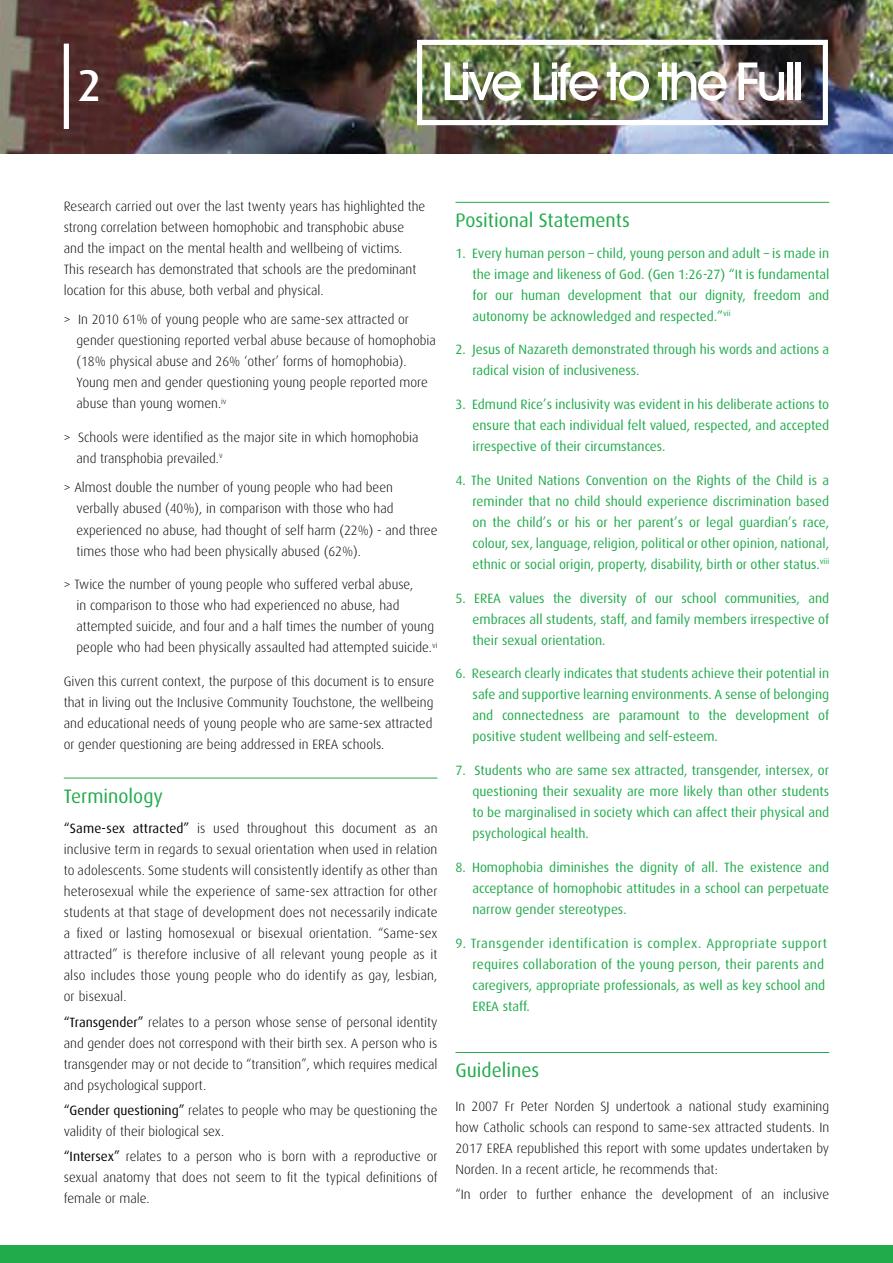
<style>
.page{position:relative;width:893px;height:1263px;background:#fff}
.page>*{position:absolute;margin:0;border:0;box-sizing:border-box;transform-origin:0 0}
.t1{font:500 50.85px "Avant Garde";letter-spacing:-.07em;color:#fff}
.t2{font:500 44.55px "Dax";color:#fff}
.t3{font:19.5px "Dax";color:#21ab4b}
.t4{font:300 13.5px/21px "Dax";color:#000}
.t5{font:13.5px/21px "Dax";color:#21ab4b;text-align:justify}
.s1{font-weight:400}
</style>
<div class="page">
<hr style="left:64px;top:778px;width:373px;height:1px;background:#21ab4b">
<hr style="left:455px;top:202px;width:374px;height:1px;background:#21ab4b">
<hr style="left:455px;top:1052px;width:374px;height:1px;background:#21ab4b">
<div style="left:0;top:1246px;width:893px;height:17px;background:#21ab4b"></div>
<img style="left:0;top:0;width:893px;height:153px">
<div style="left:417px;top:40px;width:411px;height:85px;border:5px solid #fff"></div>
<div style="left:64px;top:44px;width:5px;height:85px;background:#fff"></div>
<h2 class="t2" style="left:78px;top:60px;width:26px">2</h2>
<h1 class="t1" style="left:441px;top:50px;width:365px">Live Life to the Full</h1>
<p class="t4" style="left:64px;top:196px;width:363px">Research carried out over the last twenty years has highlighted the strong correlation between homophobic and transphobic abuse and the impact on the mental health and wellbeing of victims.<br>This research has demonstrated that schools are the predominant location for this abuse, both verbal and physical.</p>
<p class="t4" style="left:77px;top:309px;width:361px;text-indent:-13px">&gt; In 2010 61% of young people who are same-sex attracted or gender questioning reported verbal abuse because of homophobia (18% physical abuse and 26% ‘other’ forms of homophobia).<br>Young men and gender questioning young people reported more abuse than young women.<sup>iv</sup></p>
<p class="t4" style="left:77px;top:427px;width:343px;text-indent:-13px">&gt; Schools were identified as the major site in which homophobia and transphobia prevailed.<sup>v</sup></p>
<p class="t4" style="left:77px;top:477px;width:362px;text-indent:-13px">&gt; Almost double the number of young people who had been verbally abused (40%), in comparison with those who had experienced no abuse, had thought of self harm (22%) - and three times those who had been physically abused (62%).</p>
<p class="t4" style="left:77px;top:574px;width:362px;text-indent:-13px">&gt; Twice the number of young people who suffered verbal abuse,<br>in comparison to those who had experienced no abuse, had attempted suicide, and four and a half times the number of young people who had been physically assaulted had attempted suicide.<sup>vi</sup></p>
<p class="t4" style="left:64px;top:671px;width:372px">Given this current context, the purpose of this document is to ensure that in living out the Inclusive Community Touchstone, the wellbeing and educational needs of young people who are same-sex attracted or gender questioning are being addressed in EREA schools.</p>
<h3 class="t3" style="left:64px;top:785px;width:101px">Terminology</h3>
<p class="t4" style="left:64px;top:818px;width:375px;text-align:justify"><span class="s1">“Same-sex attracted”</span> is used throughout this document as an inclusive term in regards to sexual orientation when used in relation to adolescents. Some students will consistently identify as other than heterosexual while the experience of same-sex attraction for other students at that stage of development does not necessarily indicate a fixed or lasting homosexual or bisexual orientation. “Same-sex attracted” is therefore inclusive of all relevant young people as it also includes those young people who do identify as gay, lesbian, or bisexual.</p>
<p class="t4" style="left:64px;top:1011px;width:375px;text-align:justify"><span class="s1">“Transgender”</span> relates to a person whose sense of personal identity and gender does not correspond with their birth sex. A person who is transgender may or not decide to “transition”, which requires medical and psychological support.</p>
<p class="t4" style="left:64px;top:1100px;width:375px"><span class="s1">“Gender questioning”</span> relates to people who may be questioning the validity of their biological sex.</p>
<p class="t4" style="left:64px;top:1146px;width:375px;text-align:justify"><span class="s1">“Intersex”</span> relates to a person who is born with a reproductive or sexual anatomy that does not seem to fit the typical definitions of female or male.</p>
<h3 class="t3" style="left:455px;top:210px;width:176px">Positional Statements</h3>
<p class="t5" style="left:472px;top:242px;width:358px;text-indent:-17px">1. Every human person – child, young person and adult – is made in the image and likeness of God. (Gen 1:26-27) “It is fundamental for our human development that our dignity, freedom and autonomy be acknowledged and respected.”<sup>vii</sup></p>
<p class="t5" style="left:472px;top:339px;width:358px;text-indent:-17px">2. Jesus of Nazareth demonstrated through his words and actions a radical vision of inclusiveness.</p>
<p class="t5" style="left:472px;top:394px;width:358px;text-indent:-17px">3. Edmund Rice’s inclusivity was evident in his deliberate actions to ensure that each individual felt valued, respected, and accepted irrespective of their circumstances.</p>
<p class="t5" style="left:472px;top:470px;width:358px;text-indent:-17px">4. The United Nations Convention on the Rights of the Child is a reminder that no child should experience discrimination based on the child’s or his or her parent’s or legal guardian’s race, colour, sex, language, religion, political or other opinion, national, ethnic or social origin, property, disability, birth or other status.<sup>viii</sup></p>
<p class="t5" style="left:472px;top:588px;width:358px;text-indent:-17px">5. EREA values the diversity of our school communities, and embraces all students, staff, and family members irrespective of their sexual orientation.</p>
<p class="t5" style="left:472px;top:663px;width:358px;text-indent:-17px">6. Research clearly indicates that students achieve their potential in safe and supportive learning environments. A sense of belonging and connectedness are paramount to the development of positive student wellbeing and self-esteem.</p>
<p class="t5" style="left:472px;top:760px;width:358px;text-indent:-17px">7. Students who are same sex attracted, transgender, intersex, or questioning their sexuality are more likely than other students to be marginalised in society which can affect their physical and psychological health.</p>
<p class="t5" style="left:472px;top:857px;width:358px;text-indent:-17px">8. Homophobia diminishes the dignity of all. The existence and acceptance of homophobic attitudes in a school can perpetuate narrow gender stereotypes.</p>
<p class="t5" style="left:472px;top:933px;width:356px;text-align:left;text-indent:-17px">9. Transgender identification is complex. Appropriate support requires collaboration of the young person, their parents and caregivers, appropriate professionals, as well as key school and EREA staff.</p>
<h3 class="t3" style="left:455px;top:1060px;width:85px">Guidelines</h3>
<p class="t4" style="left:455px;top:1096px;width:375px;text-align:justify">In 2007 Fr Peter Norden SJ undertook a national study examining how Catholic schools can respond to same-sex attracted students. In 2017 EREA republished this report with some updates undertaken by Norden. In a recent article, he recommends that:</p>
<p class="t4" style="left:455px;top:1184px;width:375px">“In order to further enhance the development of an inclusive</p>
</div>
